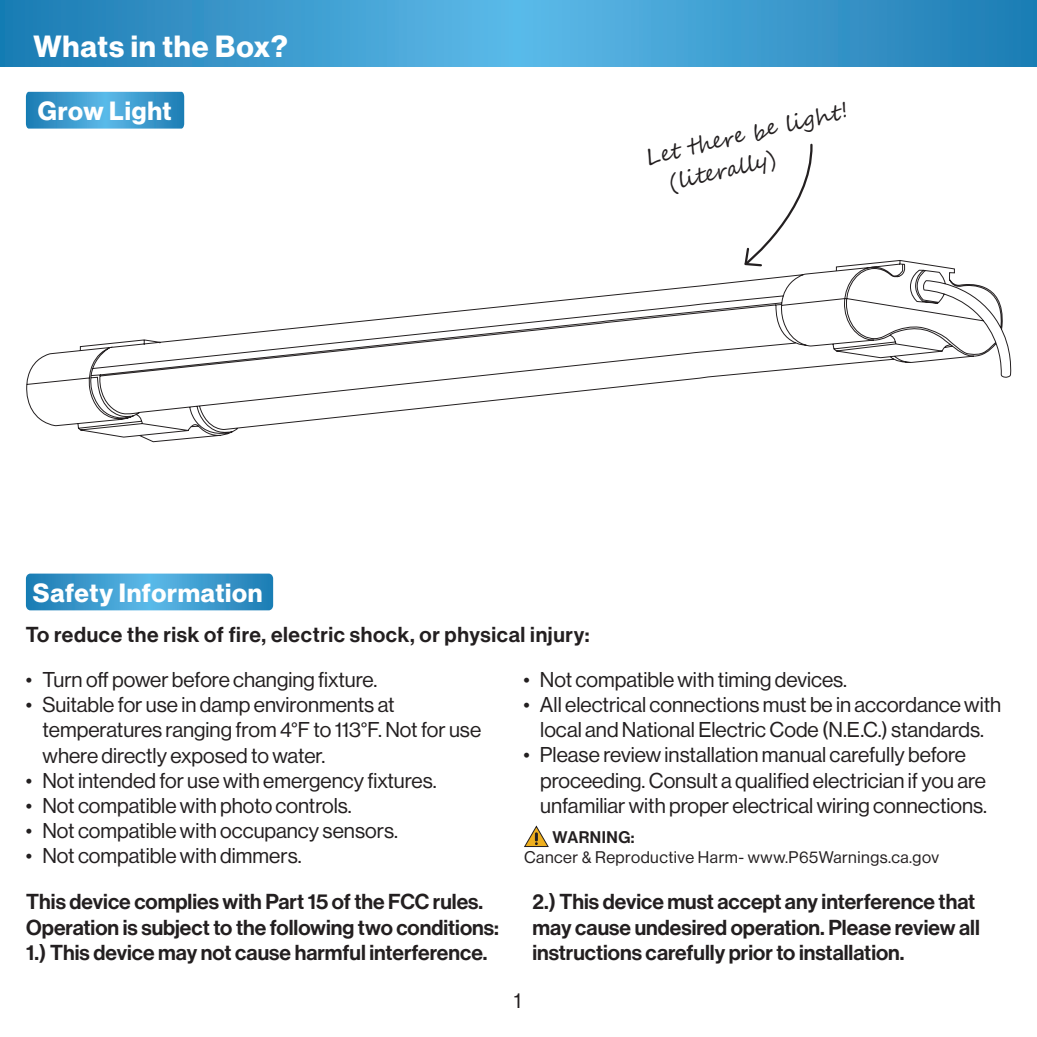
<style>
.page{position:relative;width:1037px;height:1037px;background:#fff}
.page>*{position:absolute;margin:0;border:0;box-sizing:border-box;transform-origin:0 0}
.t1{font:30px "N Haas Grotesk DS Pro 75 Bd";letter-spacing:.03em;color:#fff}
.t2{font:25.8px "N Haas Grotesk DS Pro 75 Bd";letter-spacing:.03em;color:#fff}
.t3{font:21.6px "Segoe Script";color:#231f20}
.t4{font:21.3px/25.5px "N Haas Grotesk DS Pro 65 Md";color:#231f20}
.t5{font:21.3px "N Haas Grotesk DS Pro 65 Md";letter-spacing:.03em;color:#231f20}
.t6{font:21.3px "N Haas Grotesk DS Pro 55 Rg";color:#231f20}
.t7{font:21px "N Haas Grotesk DS Pro 55 Rg";color:#231f20}
.t8{font:16.5px "N Haas Grotesk DS Pro 55 Rg";letter-spacing:.03em;color:#231f20}
.t9{font:16.5px "N Haas Grotesk DS Pro 65 Md";letter-spacing:.03em;color:#231f20}
</style>
<div class="page">
<svg style="left:26px;top:92px;width:158px;height:37px;background:#3e9bcd"></svg>
<svg style="left:745px;top:143px;width:68px;height:117px"></svg>
<svg style="left:0;top:0;width:1037px;height:67px;background:#3b99cd"></svg>
<svg style="left:524px;top:825px;width:25px;height:22px"></svg>
<svg style="left:26px;top:573px;width:247px;height:37px;background:#3f9bce"></svg>
<svg style="left:26px;top:260px;width:986px;height:182px"></svg>
<p class="t1" style="left:33px;top:29px;width:256px">Whats in the Box?</p>
<p class="t2" style="left:38px;top:96px;width:135px">Grow Light</p>
<p class="t3" style="left:642px;top:140px;width:209px;rotate:-13deg">Let there be light!</p>
<p class="t3" style="left:666px;top:166px;width:110px;rotate:-13deg">(literally)</p>
<p class="t2" style="left:33px;top:578px;width:231px">Safety Information</p>
<p class="t5" style="left:26px;top:622px;width:565px">To reduce the risk of fire, electric shock, or physical injury:</p>
<p class="t7" style="left:26px;top:668px;width:353px">• Turn off power before changing fixture.</p>
<p class="t7" style="left:26px;top:693px;width:370px">• Suitable for use in damp environments at</p>
<p class="t7" style="left:43px;top:718px;width:440px">temperatures ranging from 4°F to 113°F. Not for use</p>
<p class="t7" style="left:43px;top:743px;width:284px">where directly exposed to water.</p>
<p class="t7" style="left:26px;top:768px;width:412px">• Not intended for use with emergency fixtures.</p>
<p class="t7" style="left:26px;top:794px;width:327px">• Not compatible with photo controls.</p>
<p class="t7" style="left:26px;top:819px;width:373px">• Not compatible with occupancy sensors.</p>
<p class="t7" style="left:26px;top:844px;width:277px">• Not compatible with dimmers.</p>
<p class="t7" style="left:523px;top:667px;width:325px">• Not compatible with timing devices.</p>
<p class="t7" style="left:523px;top:693px;width:479px">• All electrical connections must be in accordance with</p>
<p class="t7" style="left:540px;top:718px;width:445px">local and National Electric Code (N.E.C.) standards.</p>
<p class="t7" style="left:523px;top:743px;width:444px">• Please review installation manual carefully before</p>
<p class="t7" style="left:540px;top:768px;width:447px">proceeding. Consult a qualified electrician if you are</p>
<p class="t7" style="left:540px;top:793px;width:448px">unfamiliar with proper electrical wiring connections.</p>
<p class="t9" style="left:553px;top:828px;width:83px">WARNING:</p>
<p class="t8" style="left:524px;top:848px;width:416px">Cancer &amp; Reproductive Harm- www.P65Warnings.ca.gov</p>
<p class="t4" style="left:26px;top:889px;width:474px">This device complies with Part 15 of the FCC rules.<br>Operation is subject to the following two conditions:<br>1.) This device may not cause harmful interference.</p>
<p class="t4" style="left:532px;top:889px;width:449px">2.) This device must accept any interference that may cause undesired operation. Please review all instructions carefully prior to installation.</p>
<p class="t6" style="left:514px;top:988px;width:9px">1</p>
</div>
